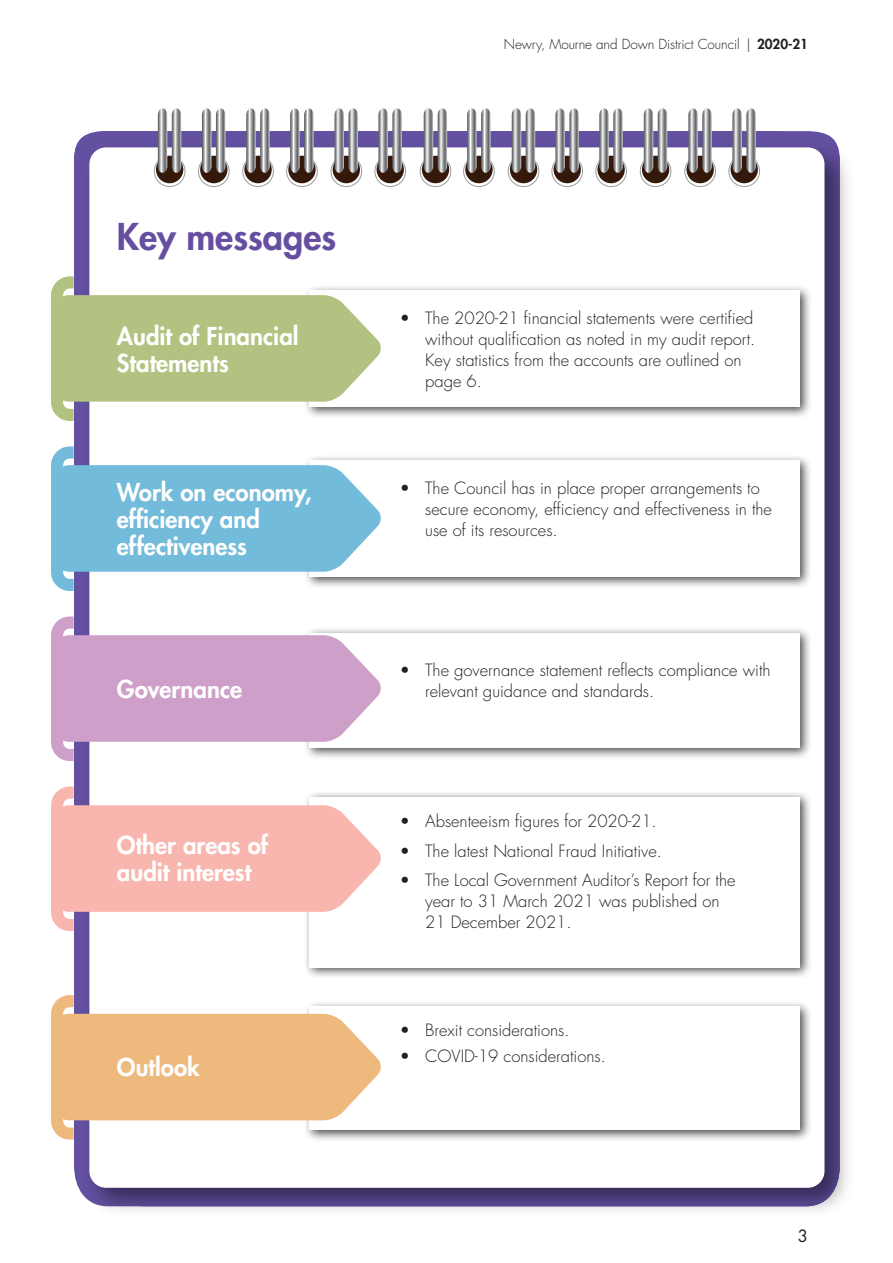
<style>
.page{position:relative;width:893px;height:1263px;background:#fff}
.page>*{position:absolute;margin:0;border:0;box-sizing:border-box;transform-origin:0 0}
.t1{font:800 36px "Futura";color:#664ea0}
.t2{font:800 24px/27px "Futura";color:#fff}
.t3{font:300 16.5px/21px "Futura";color:#231f20}
.t4{font:16.5px "Futura";color:#231f20}
.t5{font:300 13.5px "Futura";letter-spacing:-.005em;color:#231f20}
.s1{font-weight:800}
</style>
<div class="page">
<img style="left:76px;top:134px;width:772px;height:1077px">
<div style="left:89px;top:147px;width:735px;height:1041px;background:#fff;border-radius:17px"></div>
<svg style="left:154px;top:156px;width:31px;height:31px"></svg>
<div style="left:154px;top:156px;width:31px;height:31px;border:1px solid #999c9d;border-radius:50%"></div>
<div style="left:156px;top:156px;width:27px;height:27px;background:#34190a;border-radius:50%"></div>
<svg style="left:158px;top:108px;width:23px;height:65px"></svg>
<svg style="left:198px;top:156px;width:31px;height:31px"></svg>
<div style="left:198px;top:156px;width:31px;height:31px;border:1px solid #999c9d;border-radius:50%"></div>
<div style="left:200px;top:156px;width:27px;height:27px;background:#34190a;border-radius:50%"></div>
<svg style="left:202px;top:108px;width:23px;height:65px"></svg>
<svg style="left:243px;top:156px;width:30px;height:31px"></svg>
<div style="left:243px;top:156px;width:31px;height:31px;border:1px solid #999c9d;border-radius:50%"></div>
<div style="left:244px;top:156px;width:28px;height:27px;background:#34190a;border-radius:50%"></div>
<svg style="left:246px;top:108px;width:24px;height:65px"></svg>
<svg style="left:287px;top:156px;width:30px;height:31px"></svg>
<div style="left:286px;top:156px;width:31px;height:31px;border:1px solid #999c9d;border-radius:50%"></div>
<div style="left:288px;top:156px;width:28px;height:27px;background:#34190a;border-radius:50%"></div>
<svg style="left:290px;top:108px;width:24px;height:65px"></svg>
<svg style="left:331px;top:156px;width:31px;height:31px"></svg>
<div style="left:331px;top:156px;width:31px;height:31px;border:1px solid #999c9d;border-radius:50%"></div>
<div style="left:333px;top:156px;width:27px;height:27px;background:#34190a;border-radius:50%"></div>
<svg style="left:334px;top:108px;width:24px;height:65px"></svg>
<svg style="left:375px;top:156px;width:31px;height:31px"></svg>
<div style="left:375px;top:156px;width:31px;height:31px;border:1px solid #999c9d;border-radius:50%"></div>
<div style="left:377px;top:156px;width:27px;height:27px;background:#34190a;border-radius:50%"></div>
<svg style="left:378px;top:108px;width:24px;height:65px"></svg>
<svg style="left:420px;top:156px;width:31px;height:31px"></svg>
<div style="left:420px;top:156px;width:31px;height:31px;border:1px solid #999c9d;border-radius:50%"></div>
<div style="left:422px;top:156px;width:27px;height:27px;background:#34190a;border-radius:50%"></div>
<svg style="left:424px;top:108px;width:23px;height:65px"></svg>
<svg style="left:464px;top:156px;width:30px;height:31px"></svg>
<div style="left:463px;top:156px;width:31px;height:31px;border:1px solid #999c9d;border-radius:50%"></div>
<div style="left:465px;top:156px;width:28px;height:27px;background:#34190a;border-radius:50%"></div>
<svg style="left:467px;top:108px;width:24px;height:65px"></svg>
<svg style="left:508px;top:156px;width:31px;height:31px"></svg>
<div style="left:508px;top:156px;width:31px;height:31px;border:1px solid #999c9d;border-radius:50%"></div>
<div style="left:510px;top:156px;width:27px;height:27px;background:#34190a;border-radius:50%"></div>
<svg style="left:512px;top:108px;width:23px;height:65px"></svg>
<svg style="left:552px;top:156px;width:31px;height:31px"></svg>
<div style="left:552px;top:156px;width:31px;height:31px;border:1px solid #999c9d;border-radius:50%"></div>
<div style="left:554px;top:156px;width:27px;height:27px;background:#34190a;border-radius:50%"></div>
<svg style="left:555px;top:108px;width:24px;height:65px"></svg>
<svg style="left:596px;top:156px;width:30px;height:31px"></svg>
<div style="left:596px;top:156px;width:31px;height:31px;border:1px solid #999c9d;border-radius:50%"></div>
<div style="left:597px;top:156px;width:28px;height:27px;background:#34190a;border-radius:50%"></div>
<svg style="left:599px;top:108px;width:24px;height:65px"></svg>
<svg style="left:640px;top:156px;width:31px;height:31px"></svg>
<div style="left:640px;top:156px;width:31px;height:31px;border:1px solid #999c9d;border-radius:50%"></div>
<div style="left:642px;top:156px;width:27px;height:27px;background:#34190a;border-radius:50%"></div>
<svg style="left:644px;top:108px;width:23px;height:65px"></svg>
<svg style="left:685px;top:156px;width:30px;height:31px"></svg>
<div style="left:685px;top:156px;width:31px;height:31px;border:1px solid #999c9d;border-radius:50%"></div>
<div style="left:686px;top:156px;width:28px;height:27px;background:#34190a;border-radius:50%"></div>
<svg style="left:688px;top:108px;width:24px;height:65px"></svg>
<svg style="left:729px;top:156px;width:30px;height:31px"></svg>
<div style="left:729px;top:156px;width:31px;height:31px;border:1px solid #999c9d;border-radius:50%"></div>
<div style="left:731px;top:156px;width:27px;height:27px;background:#34190a;border-radius:50%"></div>
<svg style="left:732px;top:108px;width:24px;height:65px"></svg>
<div style="left:303px;top:284px;width:509px;height:135px;background:#231f20;opacity:.8"></div>
<div style="left:309px;top:291px;width:490px;height:116px;background:#fff"></div>
<svg style="left:51px;top:276px;width:331px;height:145px;fill:#b2c280"></svg>
<div style="left:303px;top:454px;width:509px;height:135px;background:#231f20;opacity:.8"></div>
<div style="left:309px;top:461px;width:490px;height:116px;background:#fff"></div>
<svg style="left:51px;top:446px;width:331px;height:145px;fill:#73bbda"></svg>
<div style="left:303px;top:627px;width:509px;height:133px;background:#231f20;opacity:.8"></div>
<div style="left:309px;top:633px;width:490px;height:115px;background:#fff"></div>
<svg style="left:51px;top:616px;width:331px;height:145px;fill:#ce9fc8"></svg>
<div style="left:303px;top:791px;width:509px;height:188px;background:#231f20;opacity:.8"></div>
<div style="left:309px;top:797px;width:490px;height:170px;background:#fff"></div>
<svg style="left:51px;top:786px;width:331px;height:145px;fill:#f8b6af"></svg>
<div style="left:303px;top:1000px;width:509px;height:142px;background:#231f20;opacity:.8"></div>
<div style="left:309px;top:1007px;width:490px;height:123px;background:#fff"></div>
<svg style="left:51px;top:995px;width:331px;height:144px;fill:#edb97c"></svg>
<p class="t5" style="left:504px;top:36px;width:306px">Newry, Mourne and Down District Council | <span class="s1">2020-21</span></p>
<h1 class="t1" style="left:117px;top:214px;width:221px">Key messages</h1>
<h2 class="t2" style="left:117px;top:323px;width:183px">Audit of Financial<br>Statements</h2>
<h2 class="t2" style="left:117px;top:478px;width:196px">Work on economy, efficiency and effectiveness</h2>
<p class="t3" style="left:425px;top:308px;width:332px;text-indent:-26px">• The 2020-21 financial statements were certified without qualification as noted in my audit report.<br>Key statistics from the accounts are outlined on page 6.</p>
<p class="t3" style="left:425px;top:478px;width:348px;text-indent:-26px">• The Council has in place proper arrangements to secure economy, efficiency and effectiveness in the use of its resources.</p>
<p class="t3" style="left:400px;top:660px;width:372px">• The governance statement reflects compliance with</p>
<h2 class="t2" style="left:117px;top:675px;width:127px">Governance</h2>
<p class="t3" style="left:425px;top:681px;width:230px">relevant guidance and standards.</p>
<h2 class="t2" style="left:117px;top:832px;width:153px">Other areas of audit interest</h2>
<h2 class="t2" style="left:117px;top:1054px;width:84px">Outlook</h2>
<p class="t3" style="left:400px;top:811px;width:259px">• Absenteeism figures for 2020-21.</p>
<p class="t3" style="left:400px;top:841px;width:264px">• The latest National Fraud Initiative.</p>
<p class="t3" style="left:425px;top:870px;width:312px;text-indent:-26px">• The Local Government Auditor’s Report for the year to 31 March 2021 was published on<br>21 December 2021.</p>
<p class="t3" style="left:400px;top:1020px;width:171px">• Brexit considerations.</p>
<p class="t3" style="left:400px;top:1045px;width:208px">• COVID-19 considerations.</p>
<p class="t4" style="left:798px;top:1225px;width:12px">3</p>
</div>
